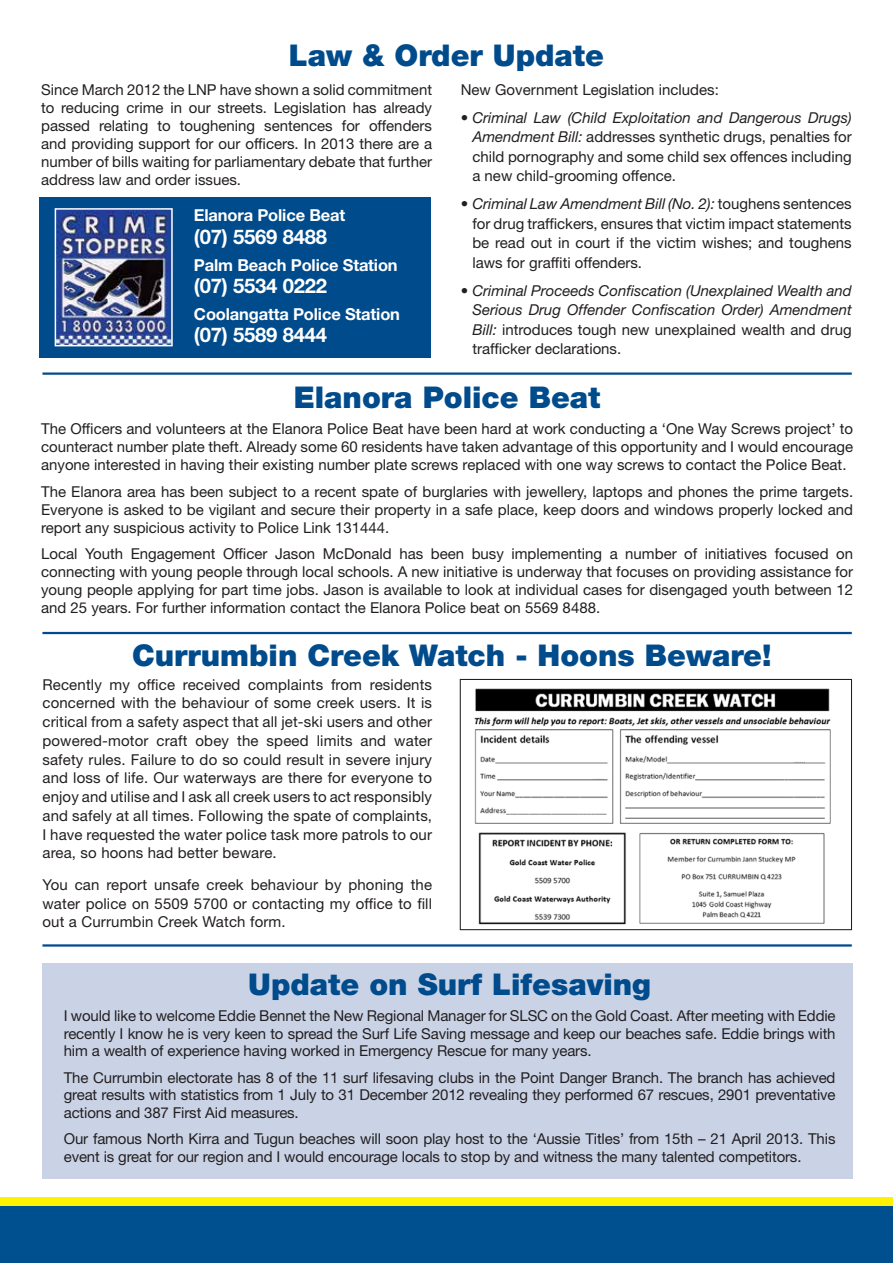
<style>
.page{position:relative;width:893px;height:1263px;background:#fff}
.page>*{position:absolute;margin:0;border:0;box-sizing:border-box;transform-origin:0 0}
.t1{font:900 30px "Helvetica Neue LT Std";color:#004b8c}
.t2{font:700 20.25px "Helvetica Neue LT Std";letter-spacing:-.01em;color:#fff}
.t3{font:700 16.5px "Helvetica Neue LT Std";letter-spacing:-.01em;color:#fff}
.t4{font:15px/18px "Helvetica Neue LT Std";color:#231f20;text-align:justify}
.t5{font:italic 15px/19.5px "Helvetica Neue LT Std";color:#231f20;text-align:justify}
.s1{font-style:italic}
.s2{font-style:normal}
</style>
<div class="page">
<div style="left:0;top:1205px;width:893px;height:58px;background:#00508f"></div>
<div style="left:0;top:1197px;width:893px;height:8px;background:#fff200"></div>
<div style="left:40px;top:198px;width:391px;height:160px;background:#004b8c"></div>
<img style="left:57px;top:210px;width:114px;height:134px">
<div style="left:55px;top:208px;width:118px;height:138px;border:1px solid #fff"></div>
<hr style="left:42px;top:632px;width:810px;height:2px;background:#004b8c">
<hr style="left:42px;top:944px;width:810px;height:2px;background:#004b8c">
<hr style="left:42px;top:372px;width:810px;height:3px;background:#004b8c">
<div style="left:42px;top:963px;width:811px;height:216px;background:#cad3e6"></div>
<img style="left:474px;top:688px;width:357px;height:237px">
<div style="left:460px;top:679px;width:392px;height:251px;border:1px solid #231f20"></div>
<h1 class="t1" style="left:289px;top:37px;width:317px">Law &amp; Order Update</h1>
<p class="t4" style="left:41px;top:80px;width:392px">Since March 2012 the LNP have shown a solid commitment to reducing crime in our streets. Legislation has already passed relating to toughening sentences for offenders and providing support for our officers. In 2013 there are a number of bills waiting for parliamentary debate that further address law and order issues.</p>
<p class="t4" style="left:461px;top:80px;width:260px">New Government Legislation includes:</p>
<p class="t4" style="left:472px;top:108px;width:381px;line-height:19.5px;text-indent:-12px">• <span class="s1">Criminal Law (Child Exploitation and Dangerous Drugs)<br>Amendment Bill:</span> addresses synthetic drugs, penalties for child pornography and some child sex offences including a new child-grooming offence.</p>
<p class="t4" style="left:472px;top:194px;width:381px;line-height:19.5px;text-indent:-12px">• <span class="s1">Criminal Law Amendment Bill (No. 2):</span> toughens sentences for drug traffickers, ensures that victim impact statements be read out in court if the victim wishes; and toughens laws for graffiti offenders.</p>
<p class="t5" style="left:472px;top:281px;width:381px;text-indent:-12px"><span class="s2">•</span> Criminal Proceeds Confiscation (Unexplained Wealth and Serious Drug Offender Confiscation Order) Amendment Bill: <span class="s2">introduces tough new unexplained wealth and drug trafficker declarations.</span></p>
<h1 class="t1" style="left:294px;top:379px;width:308px">Elanora Police Beat</h1>
<p class="t4" style="left:41px;top:420px;width:814px">The Officers and volunteers at the Elanora Police Beat have been hard at work conducting a ‘One Way Screws project’ to counteract number plate theft. Already some 60 residents have taken advantage of this opportunity and I would encourage anyone interested in having their existing number plate screws replaced with one way screws to contact the Police Beat.</p>
<p class="t4" style="left:41px;top:482px;width:813px">The Elanora area has been subject to a recent spate of burglaries with jewellery, laptops and phones the prime targets.<br>Everyone is asked to be vigilant and secure their property in a safe place, keep doors and windows properly locked and report any suspicious activity to Police Link 131444.</p>
<p class="t4" style="left:41px;top:545px;width:814px">Local Youth Engagement Officer Jason McDonald has been busy implementing a number of initiatives focused on connecting with young people through local schools. A new initiative is underway that focuses on providing assistance for young people applying for part time jobs. Jason is available to look at individual cases for disengaged youth between 12 and 25 years. For further information contact the Elanora Police beat on 5569 8488.</p>
<p class="t3" style="left:194px;top:205px;width:153px">Elanora Police Beat</p>
<h2 class="t2" style="left:194px;top:224px;width:135px">(07) 5569 8488</h2>
<p class="t3" style="left:194px;top:255px;width:205px">Palm Beach Police Station</p>
<h2 class="t2" style="left:194px;top:273px;width:135px">(07) 5534 0222</h2>
<p class="t3" style="left:194px;top:304px;width:208px">Coolangatta Police Station</p>
<h2 class="t2" style="left:194px;top:323px;width:135px">(07) 5589 8444</h2>
<h1 class="t1" style="left:132px;top:637px;width:641px">Currumbin Creek Watch - Hoons Beware!</h1>
<p class="t4" style="left:42px;top:675px;width:391px;line-height:18.8px">Recently my office received complaints from residents concerned with the behaviour of some creek users. It is critical from a safety aspect that all jet-ski users and other powered-motor craft obey the speed limits and water safety rules. Failure to do so could result in severe injury and loss of life. Our waterways are there for everyone to enjoy and utilise and I ask all creek users to act responsibly and safely at all times. Following the spate of complaints, I have requested the water police task more patrols to our area, so hoons had better beware.</p>
<p class="t4" style="left:42px;top:875px;width:391px;line-height:18.8px">You can report unsafe creek behaviour by phoning the water police on 5509 5700 or contacting my office to fill out a Currumbin Creek Watch form.</p>
<h1 class="t1" style="left:248px;top:966px;width:404px">Update on Surf Lifesaving</h1>
<p class="t4" style="left:64px;top:1007px;width:773px">I would like to welcome Eddie Bennet the New Regional Manager for SLSC on the Gold Coast. After meeting with Eddie recently I know he is very keen to spread the Surf Life Saving message and keep our beaches safe. Eddie brings with him a wealth of experience having worked in Emergency Rescue for many years.</p>
<p class="t4" style="left:64px;top:1068px;width:773px">The Currumbin electorate has 8 of the 11 surf lifesaving clubs in the Point Danger Branch. The branch has achieved great results with statistics from 1 July to 31 December 2012 revealing they performed 67 rescues, 2901 preventative actions and 387 First Aid measures.</p>
<p class="t4" style="left:64px;top:1129px;width:773px">Our famous North Kirra and Tugun beaches will soon play host to the ‘Aussie Titles’ from 15th – 21 April 2013. This event is great for our region and I would encourage locals to stop by and witness the many talented competitors.</p>
</div>
